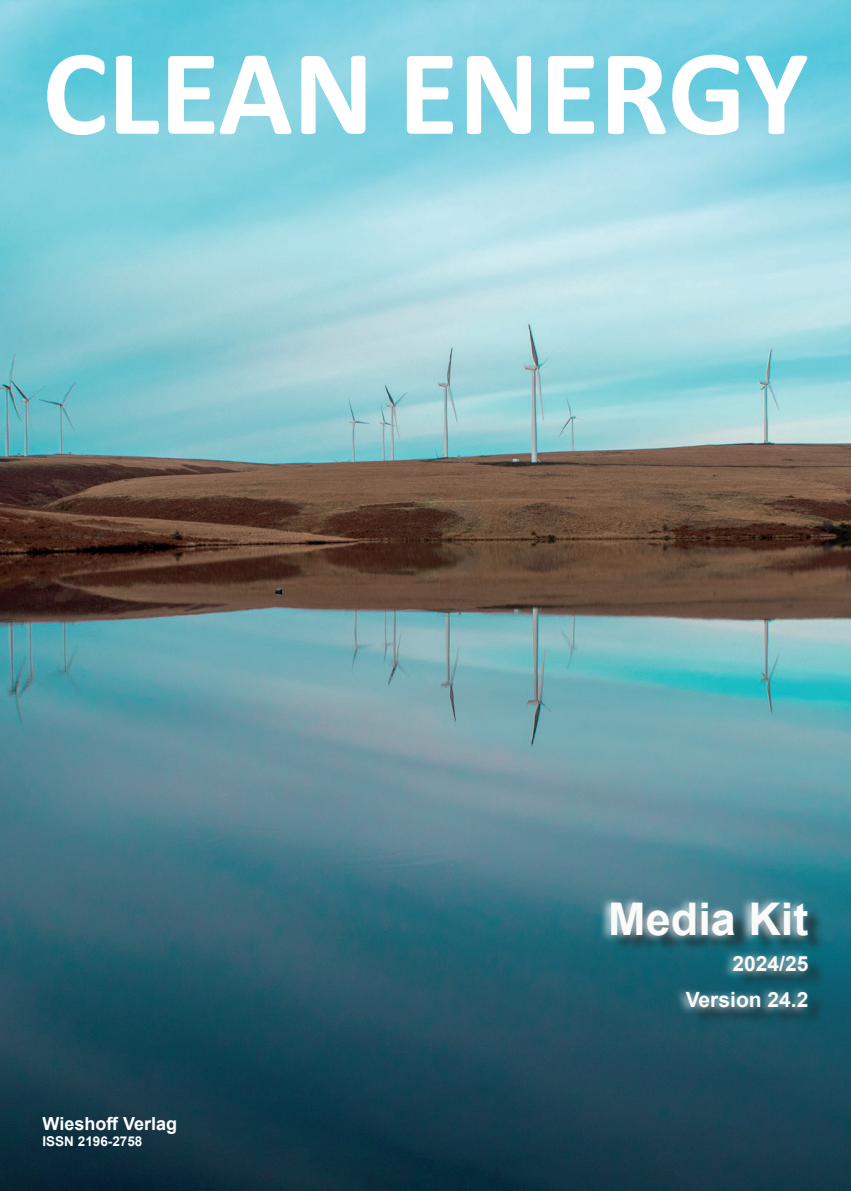
<style>
.page{position:relative;width:851px;height:1191px;background:#fff}
.page>*{position:absolute;margin:0;border:0;box-sizing:border-box;transform-origin:0 0}
.Titel_Bild{font:700 123px "Calibri";color:#fff}
.Fliesstext{font:700 45px "Arial";color:#fafafa}
.Fliesstext-2{font:700 21px "Arial";color:#fafafa}
.t1{font:700 18px "Arial";color:#fff}
.t2{font:700 13.5px "Arial";color:#fff}
</style>
<div class="page">
<img style="left:0;top:0;width:850px;height:1191px">
<div style="left:613px;top:904px;width:213px;height:121px;background:#231f20;opacity:.75"></div>
<div style="left:599px;top:895px;width:212px;height:121px;background:#fff;opacity:.78"></div>
<p class="Titel_Bild" style="left:43px;top:6px;width:767px">CLEAN ENERGY</p>
<p class="t1" style="left:43px;top:1110px;width:136px">Wieshoff Verlag</p>
<p class="t2" style="left:43px;top:1131px;width:101px">ISSN 2196-2758</p>
<p class="Fliesstext" style="left:608px;top:887px;width:202px">Media Kit</p>
<p class="Fliesstext-2" style="left:732px;top:948px;width:77px">2024/25</p>
<p class="Fliesstext-2" style="left:685px;top:984px;width:124px">Version 24.2</p>
</div>
